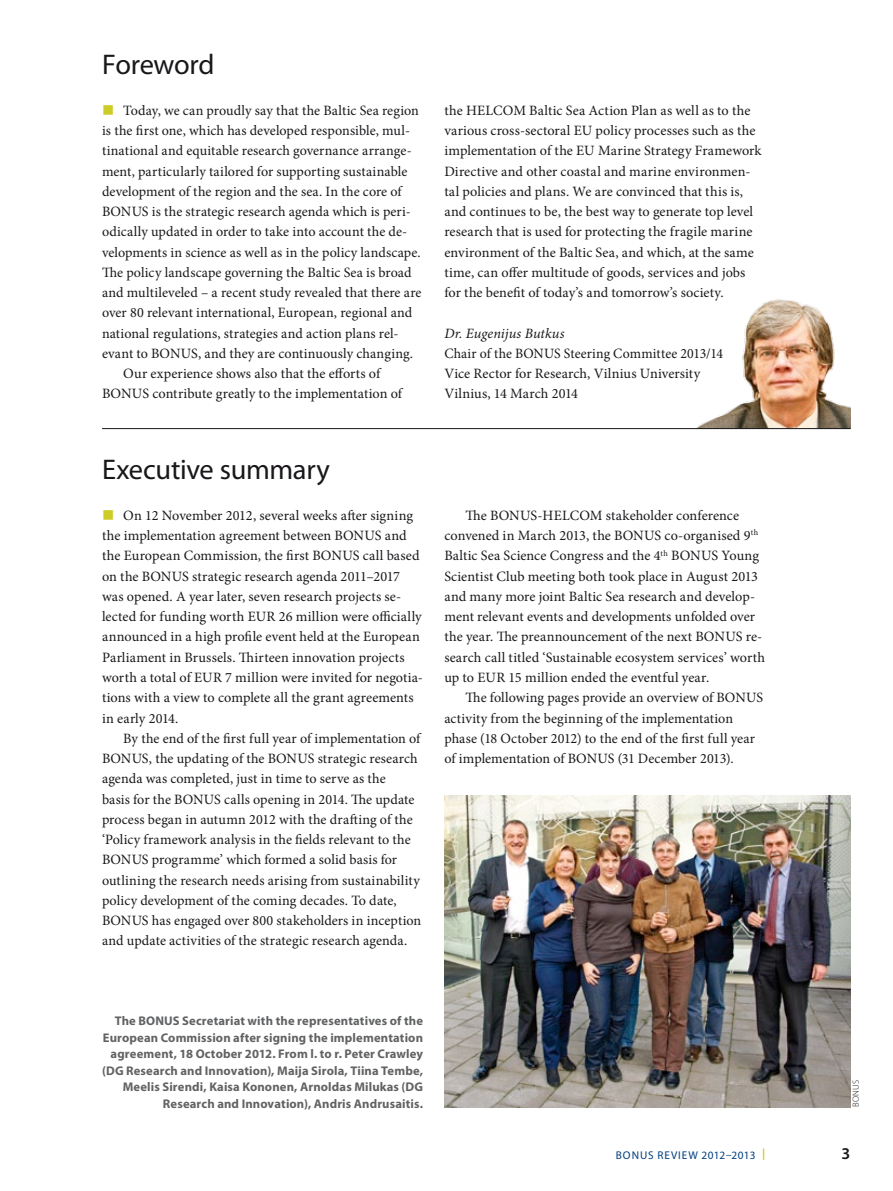
<style>
.page{position:relative;width:893px;height:1191px;background:#fff}
.page>*{position:absolute;margin:0;border:0;box-sizing:border-box;transform-origin:0 0}
.t1{font:28.5px "Myriad Pro";letter-spacing:-.015em;color:#1a171b}
.t2{font:600 16.5px "Myriad Pro";color:#1a171b}
.t3{font:14.25px/20.2px "Minion Pro";letter-spacing:.005em;color:#1a171b}
.t4{font:italic 14.25px "Minion Pro";letter-spacing:.005em;color:#1a171b}
.t5{font:700 12.6px/16.5px "Myriad Pro";letter-spacing:.01em;color:#616264;text-align:right}
.t6{font:11.25px "Myriad Pro";letter-spacing:.08em;color:#003f7d}
.t7{font:300 9px "Myriad Pro";letter-spacing:.035em;color:#1a171b}
.s1{font-weight:700;color:#cdcc26}
</style>
<div class="page">
<img style="left:444px;top:795px;width:406px;height:312px">
<img style="left:696px;top:299px;width:154px;height:129px">
<hr style="left:102px;top:428px;width:748px;height:1px;background:#1a171b">
<h1 class="t1" style="left:102px;top:47px;width:114px">Foreword</h1>
<p class="t3" style="left:123px;top:100px;width:297px">Today, we can proudly say that the Baltic Sea region</p>
<p class="t3" style="left:102px;top:120px;width:309px">is the first one, which has developed responsible, mul-</p>
<p class="t3" style="left:102px;top:141px;width:311px">tinational and equitable research governance arrange-</p>
<p class="t3" style="left:102px;top:161px;width:307px">ment, particularly tailored for supporting sustainable</p>
<p class="t3" style="left:102px;top:181px;width:301px">development of the region and the sea. In the core of</p>
<p class="t3" style="left:102px;top:201px;width:310px">BONUS is the strategic research agenda which is peri-</p>
<p class="t3" style="left:102px;top:222px;width:307px">odically updated in order to take into account the de-</p>
<p class="t3" style="left:102px;top:242px;width:320px">velopments in science as well as in the policy landscape.</p>
<p class="t3" style="left:102px;top:262px;width:311px">The policy landscape governing the Baltic Sea is broad</p>
<p class="t3" style="left:102px;top:282px;width:321px">and multileveled – a recent study revealed that there are</p>
<p class="t3" style="left:102px;top:303px;width:312px">over 80 relevant international, European, regional and</p>
<p class="t3" style="left:102px;top:323px;width:298px">national regulations, strategies and action plans rel-</p>
<p class="t3" style="left:102px;top:343px;width:312px">evant to BONUS, and they are continuously changing.</p>
<p class="t3" style="left:123px;top:363px;width:259px">Our experience shows also that the efforts of</p>
<p class="t3" style="left:102px;top:384px;width:302px">BONUS contribute greatly to the implementation of</p>
<p class="t3" style="left:444px;top:100px;width:319px">the HELCOM Baltic Sea Action Plan as well as to the various cross-sectoral EU policy processes such as the implementation of the EU Marine Strategy Framework Directive and other coastal and marine environmen&shy;tal policies and plans. We are convinced that this is, and continues to be, the best way to generate top level research that is used for protecting the fragile marine environment of the Baltic Sea, and which, at the same time, can offer multitude of goods, services and jobs for the benefit of today’s and tomorrow’s society.</p>
<p class="t4" style="left:444px;top:323px;width:122px">Dr. Eugenijus Butkus</p>
<p class="t3" style="left:444px;top:343px;width:280px">Chair of the BONUS Steering Committee 2013/14<br>Vice Rector for Research, Vilnius University<br>Vilnius, 14 March 2014</p>
<h1 class="t1" style="left:102px;top:452px;width:229px">Executive summary</h1>
<p class="t3" style="left:102px;top:505px;width:322px;text-indent:21px">On 12 November 2012, several weeks after signing the implementation agreement between BONUS and the European Commission, the first BONUS call based on the BONUS strategic research agenda 2011–2017 was opened. A year later, seven research projects se&shy;lected for funding worth EUR 26 million were officially announced in a high profile event held at the European Parliament in Brussels. Thirteen innovation projects worth a total of EUR 7 million were invited for negotia&shy;tions with a view to complete all the grant agreements in early 2014.</p>
<p class="t3" style="left:102px;top:728px;width:321px;text-indent:21px">By the end of the first full year of implementation of BONUS, the updating of the BONUS strategic research agenda was completed, just in time to serve as the<br>basis for the BONUS calls opening in 2014. The update process began in autumn 2012 with the drafting of the ‘Policy framework analysis in the fields relevant to the BONUS programme’ which formed a solid basis for outlining the research needs arising from sustainability policy development of the coming decades. To date, BONUS has engaged over 800 stakeholders in inception and update activities of the strategic research agenda.</p>
<p class="t3" style="left:444px;top:505px;width:322px;text-indent:21px">The BONUS-HELCOM stakeholder conference convened in March 2013, the BONUS co-organised 9<sup>th </sup>Baltic Sea Science Congress and the 4<sup>th</sup> BONUS Young Scientist Club meeting both took place in August 2013 and many more joint Baltic Sea research and develop&shy;ment relevant events and developments unfolded over the year. The preannouncement of the next BONUS re&shy;search call titled ‘Sustainable ecosystem services’ worth up to EUR 15 million ended the eventful year.</p>
<p class="t3" style="left:444px;top:687px;width:320px;text-indent:21px">The following pages provide an overview of BONUS activity from the beginning of the implementation phase (18 October 2012) to the end of the first full year of implementation of BONUS (31 December 2013).</p>
<p class="t5" style="left:102px;top:1012px;width:322px">The BONUS Secretariat with the representatives of the European Commission after signing the implementation agreement, 18 October 2012. From l. to r. Peter Crawley (DG Research and Innovation), Maija Sirola, Tiina Tembe, Meelis Sirendi, Kaisa Kononen, Arnoldas Milukas (DG Research and Innovation), Andris Andrusaitis.</p>
<p class="t7" style="left:850px;top:1107px;width:29px;rotate:-90deg">BONUS</p>
<p class="t6" style="left:616px;top:1147px;width:151px">BONUS review 2012–2013 <span class="s1">|</span></p>
<p class="t2" style="left:842px;top:1142px;width:10px">3</p>
</div>
